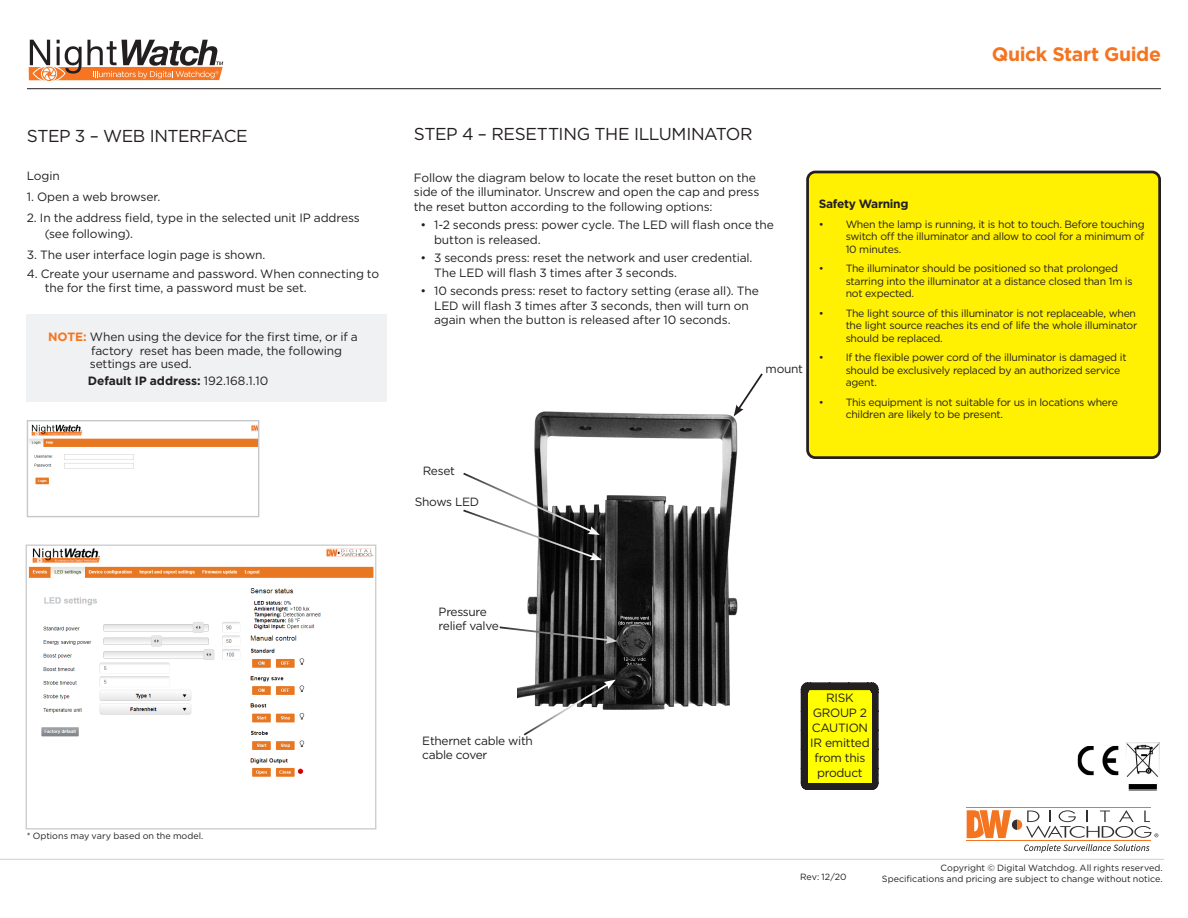
<style>
.page{position:relative;width:1188px;height:918px;background:#fff}
.page>*{position:absolute;margin:0;border:0;box-sizing:border-box;transform-origin:0 0}
.t1{font:700 19.5px "Gotham";letter-spacing:-.02em;color:#f47521}
.t2{font:17.25px "Gotham";letter-spacing:-.025em;color:#231f20}
.t3{font:12px/14.4px "Gotham";letter-spacing:-.01em;color:#231f20}
.t4{font:700 12px "Gotham";letter-spacing:-.01em;color:#231f20}
.t5{font:10.5px/12.6px "Gotham";letter-spacing:-.025em;color:#231f20}
.t6{font:9px/10.8px "Gotham";color:#231f20;text-align:right}
.s1{font-weight:700;color:#f47521}
.s2{font-weight:400}
</style>
<div class="page">
<svg style="left:29px;top:40px;width:194px;height:42px"></svg>
<hr style="left:27px;top:88px;width:1134px;height:1px;background:#231f20">
<hr style="left:0;top:859px;width:1164px;height:1px;background:#cfd0d2">
<svg style="left:1024px;top:844px;width:126px;height:9px"></svg>
<hr style="left:967px;top:840px;width:184px;height:1px;background:#f47521">
<hr style="left:967px;top:807px;width:184px;height:1px;background:#f47521">
<svg style="left:967px;top:810px;width:191px;height:28px"></svg>
<div style="left:808px;top:172px;width:352px;height:286px;background:#fff101;border-radius:8px"></div>
<div style="left:806px;top:171px;width:355px;height:288px;border:3px solid #231f20;border-radius:8px"></div>
<div style="left:27px;top:314px;width:360px;height:88px;background:#f0f1f2"></div>
<img style="left:29px;top:424px;width:228px;height:61px">
<div style="left:27px;top:420px;width:232px;height:97px;border:1px solid #c7c8ca"></div>
<img style="left:28px;top:548px;width:346px;height:229px">
<div style="left:26px;top:545px;width:350px;height:284px;border:1px solid #c7c8ca"></div>
<img style="left:517px;top:411px;width:221px;height:299px">
<svg style="left:734px;top:373px;width:29px;height:43px"></svg>
<svg style="left:463px;top:471px;width:139px;height:89px"></svg>
<svg style="left:499px;top:625px;width:118px;height:19px"></svg>
<svg style="left:522px;top:680px;width:94px;height:56px"></svg>
<img style="left:1128px;top:744px;width:30px;height:45px">
<div style="left:1126px;top:742px;width:34px;height:49px;border:1px solid #fff"></div>
<img style="left:1079px;top:747px;width:38px;height:27px">
<div style="left:1077px;top:745px;width:42px;height:31px;border:1px solid #fff"></div>
<svg style="left:800px;top:682px;width:79px;height:108px"></svg>
<div style="left:808px;top:693px;width:64px;height:90px;background:#ff0"></div>
<p class="t2" style="left:27px;top:125px;width:223px">STEP 3 – WEB INTERFACE</p>
<p class="t3" style="left:27px;top:169px;width:35px">Login</p>
<p class="t3" style="left:27px;top:189px;width:135px">1. Open a web browser.</p>
<p class="t3" style="left:45px;top:209px;width:317px;line-height:16.5px;text-indent:-18px">2. In the address field, type in the selected unit IP address (see following).</p>
<p class="t3" style="left:27px;top:247px;width:240px">3. The user interface login page is shown.</p>
<p class="t3" style="left:45px;top:266px;width:336px;text-indent:-18px">4. Create your username and password. When connecting to the for the first time, a password must be set.</p>
<p class="t3" style="left:48px;top:329px;width:311px"><span class="s1">NOTE:</span> When using the device for the first time, or if a</p>
<p class="t3" style="left:90px;top:343px;width:254px;line-height:13.5px">factory reset has been made, the following settings are used.</p>
<p class="t4" style="left:88px;top:372px;width:182px">Default IP address: <span class="s2">192.168.1.10</span></p>
<p class="t1" style="left:992px;top:41px;width:171px">Quick Start Guide</p>
<p class="t2" style="left:414px;top:123px;width:340px">STEP 4 – RESETTING THE ILLUMINATOR</p>
<p class="t3" style="left:414px;top:170px;width:347px">Follow the diagram below to locate the reset button on the side of the illuminator. Unscrew and open the cap and press the reset button according to the following options:</p>
<p class="t3" style="left:434px;top:218px;width:341px;text-indent:-14px">• 1-2 seconds press: power cycle. The LED will flash once the button is released.</p>
<p class="t3" style="left:434px;top:251px;width:320px;text-indent:-14px">• 3 seconds press: reset the network and user credential.<br>The LED will flash 3 times after 3 seconds.</p>
<p class="t3" style="left:434px;top:284px;width:326px;text-indent:-14px">• 10 seconds press: reset to factory setting (erase all). The<br>LED will flash 3 times after 3 seconds, then will turn on again when the button is released after 10 seconds.</p>
<p class="t3" style="left:766px;top:361px;width:39px">mount</p>
<p class="t4" style="left:819px;top:196px;width:91px">Safety Warning</p>
<p class="t5" style="left:846px;top:217px;width:301px;text-align:justify;text-indent:-27px">• When the lamp is running, it is hot to touch. Before touching switch off the illuminator and allow to cool for a minimum of 10 minutes.</p>
<p class="t5" style="left:846px;top:262px;width:289px;text-indent:-27px">• The illuminator should be positioned so that prolonged starring into the illuminator at a distance closed than 1m is not expected.</p>
<p class="t5" style="left:846px;top:306px;width:293px;text-indent:-27px">• The light source of this illuminator is not replaceable, when the light source reaches its end of life the whole illuminator should be replaced.</p>
<p class="t5" style="left:846px;top:351px;width:282px;text-indent:-27px">• If the flexible power cord of the illuminator is damaged it should be exclusively replaced by an authorized service agent.</p>
<p class="t5" style="left:846px;top:396px;width:274px;text-indent:-27px">• This equipment is not suitable for us in locations where children are likely to be present.</p>
<p class="t3" style="left:423px;top:464px;width:34px">Reset</p>
<p class="t3" style="left:415px;top:494px;width:66px">Shows LED</p>
<p class="t6" style="left:27px;top:831px;width:178px">* Options may vary based on the model.</p>
<p class="t3" style="left:439px;top:604px;width:62px">Pressure relief valve</p>
<p class="t3" style="left:422px;top:733px;width:112px">Ethernet cable with</p>
<p class="t3" style="left:422px;top:747px;width:67px">cable cover</p>
<p class="t3" style="left:826px;top:690px;width:29px">RISK</p>
<p class="t3" style="left:813px;top:705px;width:56px">GROUP 2</p>
<p class="t3" style="left:812px;top:720px;width:58px">CAUTION</p>
<p class="t3" style="left:810px;top:735px;width:61px">IR emitted</p>
<p class="t3" style="left:815px;top:750px;width:52px">from this</p>
<p class="t3" style="left:817px;top:765px;width:47px">product</p>
<p class="t6" style="left:800px;top:871px;width:48px">Rev: 12/20</p>
<p class="t6" style="left:882px;top:862px;width:282px">Copyright © Digital Watchdog. All rights reserved.<br>Specifications and pricing are subject to change without notice.</p>
</div>
